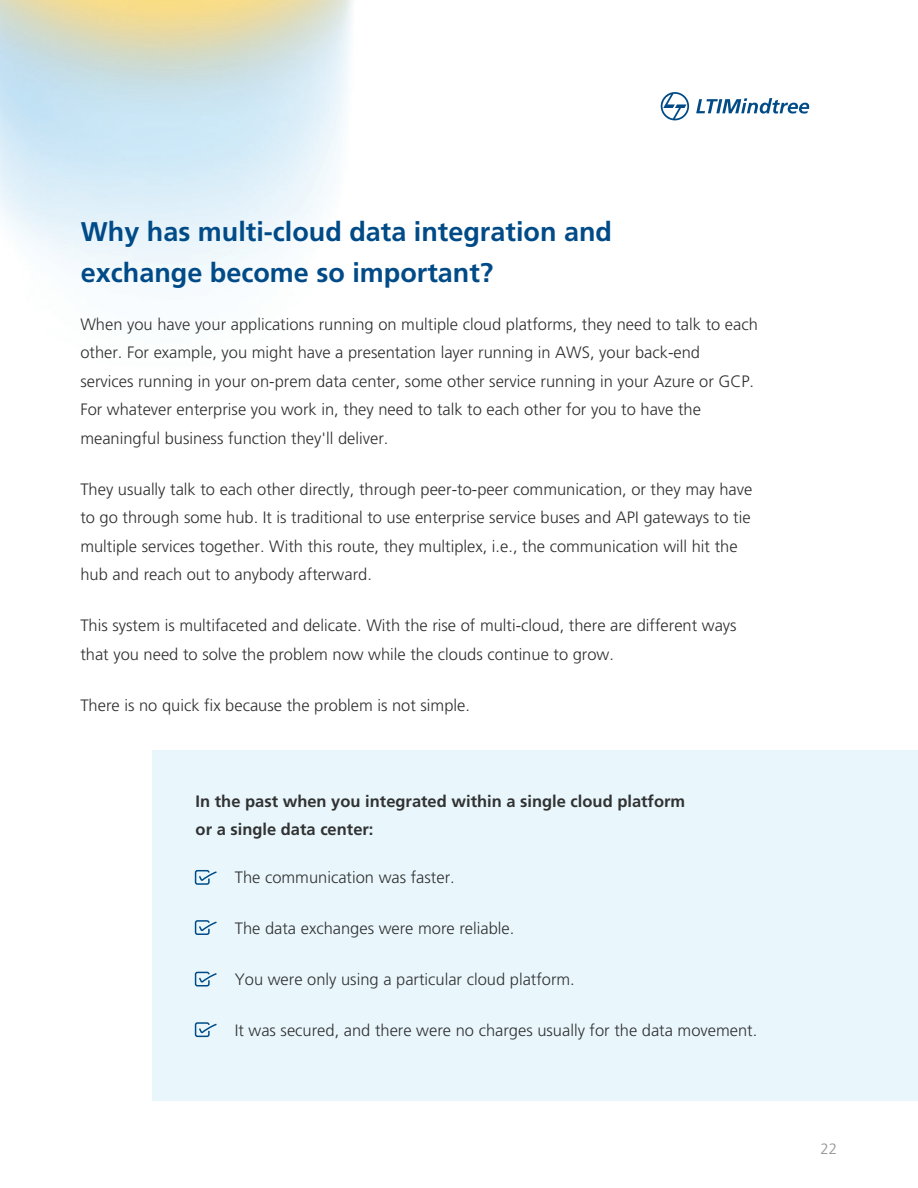
<style>
.page{position:relative;width:918px;height:1188px;background:#fff}
.page>*{position:absolute;margin:0;border:0;box-sizing:border-box;transform-origin:0 0}
.t1{font:700 27px/41.4px "Frutiger LT Pro";color:#004b87}
.t2{font:300 16.5px/28.5px "Frutiger LT Pro";color:#313031}
.t3{font:300 16.5px "Frutiger LT Pro";color:#313232}
.t4{font:700 16.5px/28.5px "Frutiger LT Pro";color:#313232}
.t5{font:300 15px "Frutiger LT Pro";color:#909395}
</style>
<div class="page">
<div style="left:153px;top:750px;width:765px;height:351px;background:#e9f7fd"></div>
<div style="left:195px;top:870px;width:15px;height:15px;border:2px solid #004b87;border-radius:2px"></div>
<svg style="left:198px;top:870px;width:19px;height:12px"></svg>
<div style="left:195px;top:920px;width:15px;height:15px;border:2px solid #004b87;border-radius:2px"></div>
<svg style="left:198px;top:920px;width:19px;height:12px"></svg>
<div style="left:195px;top:972px;width:15px;height:15px;border:2px solid #004b87;border-radius:2px"></div>
<svg style="left:198px;top:972px;width:19px;height:12px"></svg>
<div style="left:195px;top:1022px;width:15px;height:15px;border:2px solid #004b87;border-radius:2px"></div>
<svg style="left:198px;top:1022px;width:19px;height:12px"></svg>
<svg style="left:661px;top:92px;width:28px;height:28px"></svg>
<svg style="left:696px;top:98px;width:113px;height:16px"></svg>
<h1 class="t1" style="left:81px;top:211px;width:533px">Why has multi-cloud data integration and exchange become so important?</h1>
<p class="t2" style="left:80px;top:310px;width:679px">When you have your applications running on multiple cloud platforms, they need to talk to each other. For example, you might have a presentation layer running in AWS, your back-end<br>services running in your on-prem data center, some other service running in your Azure or GCP.<br>For whatever enterprise you work in, they need to talk to each other for you to have the meaningful business function they'll deliver.</p>
<p class="t2" style="left:80px;top:475px;width:673px">They usually talk to each other directly, through peer-to-peer communication, or they may have to go through some hub. It is traditional to use enterprise service buses and API gateways to tie multiple services together. With this route, they multiplex, i.e., the communication will hit the hub and reach out to anybody afterward.</p>
<p class="t2" style="left:80px;top:612px;width:658px">This system is multifaceted and delicate. With the rise of multi-cloud, there are different ways that you need to solve the problem now while the clouds continue to grow.</p>
<p class="t2" style="left:80px;top:691px;width:391px">There is no quick fix because the problem is not simple.</p>
<p class="t4" style="left:196px;top:787px;width:491px">In the past when you integrated within a single cloud platform or a single data center:</p>
<p class="t3" style="left:235px;top:868px;width:222px">The communication was faster.</p>
<p class="t3" style="left:235px;top:919px;width:281px">The data exchanges were more reliable.</p>
<p class="t3" style="left:235px;top:970px;width:342px">You were only using a particular cloud platform.</p>
<p class="t3" style="left:235px;top:1021px;width:524px">It was secured, and there were no charges usually for the data movement.</p>
<p class="t5" style="left:820px;top:1140px;width:18px">22</p>
</div>
